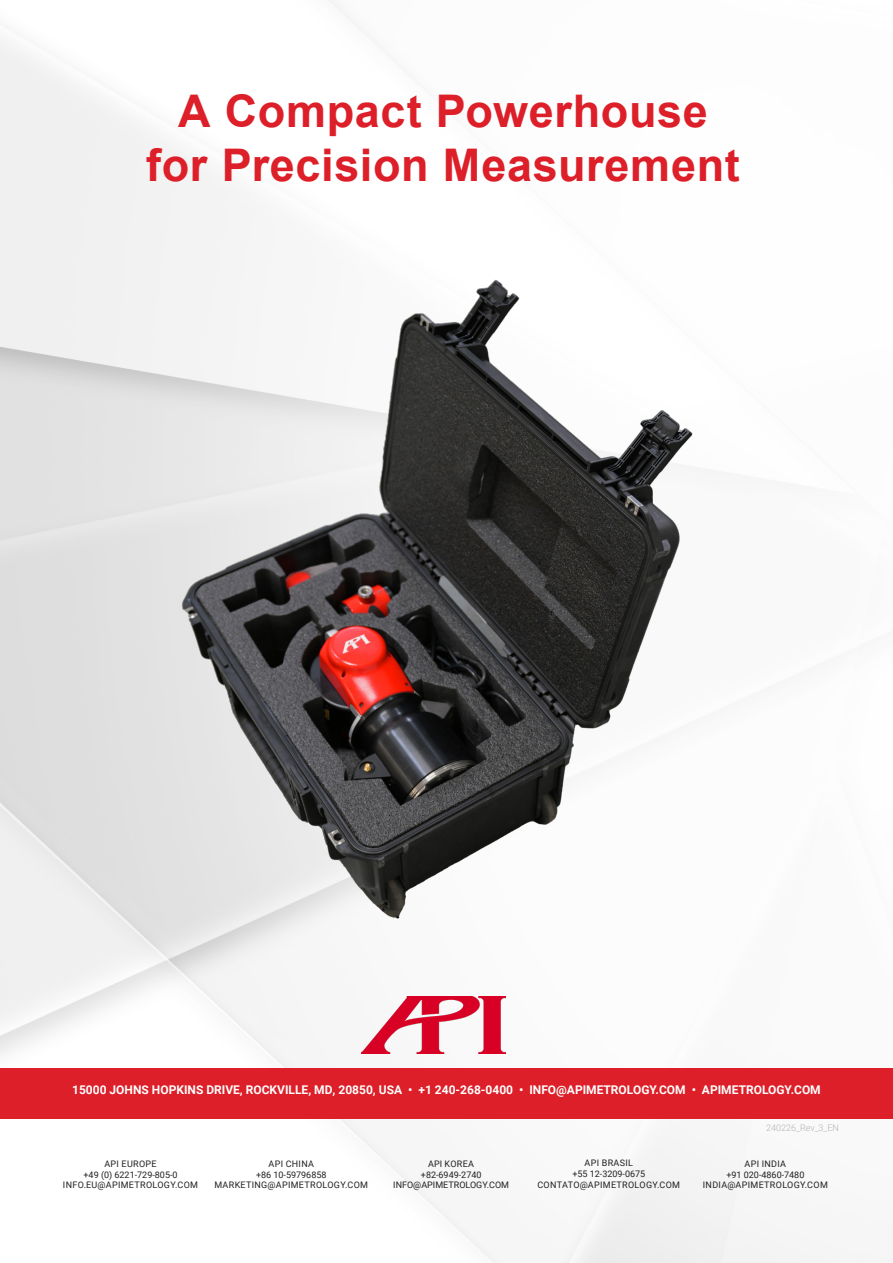
<style>
.page{position:relative;width:893px;height:1263px;background:#fff}
.page>*{position:absolute;margin:0;border:0;box-sizing:border-box;transform-origin:0 0}
.t1{font:700 45px "Arial";letter-spacing:.015em;color:#dc1f28}
.t2{font:700 12px "Roboto";color:#fff}
.t3{font:9px "Roboto";letter-spacing:.035em;color:#231f20}
.t4{font:9px "Roboto";color:#231f20}
.t5{font:300 9px "Roboto";color:#b2b2b2}
</style>
<div class="page">
<img style="left:0;top:0;width:873px;height:1263px">
<div style="left:0;top:1068px;width:893px;height:51px;background:#dc1f28"></div>
<img style="left:362px;top:996px;width:144px;height:57px">
<img style="left:153px;top:261px;width:552px;height:673px">
<p class="t1" style="left:178px;top:80px;width:531px">A Compact Powerhouse</p>
<p class="t1" style="left:146px;top:134px;width:595px">for Precision Measurement</p>
<p class="t2" style="left:72px;top:1081px;width:750px">15000 JOHNS HOPKINS DRIVE, ROCKVILLE, MD, 20850, USA • +1 240-268-0400 • INFO@APIMETROLOGY.COM • APIMETROLOGY.COM</p>
<p class="t3" style="left:104px;top:1157px;width:54px">API EUROPE</p>
<p class="t4" style="left:84px;top:1168px;width:96px">+49 (0) 6221-729-805-0</p>
<p class="t3" style="left:63px;top:1179px;width:137px">INFO.EU@APIMETROLOGY.COM</p>
<p class="t3" style="left:269px;top:1157px;width:47px">API CHINA</p>
<p class="t4" style="left:256px;top:1168px;width:72px">+86 10-59796858</p>
<p class="t3" style="left:214px;top:1179px;width:155px">MARKETING@APIMETROLOGY.COM</p>
<p class="t3" style="left:428px;top:1157px;width:47px">API KOREA</p>
<p class="t4" style="left:421px;top:1168px;width:62px">+82-6949-2740</p>
<p class="t4" style="left:393px;top:1179px;width:117px">INFO@APIMETROLOGY.COM</p>
<p class="t3" style="left:585px;top:1157px;width:50px">API BRASIL</p>
<p class="t4" style="left:572px;top:1168px;width:74px">+55 12-3209-0675</p>
<p class="t3" style="left:537px;top:1178px;width:144px">CONTATO@APIMETROLOGY.COM</p>
<p class="t5" style="left:766px;top:1121px;width:74px">240226_Rev_3_EN</p>
<p class="t3" style="left:745px;top:1157px;width:43px">API INDIA</p>
<p class="t4" style="left:726px;top:1168px;width:80px">+91 020-4860-7480</p>
<p class="t3" style="left:703px;top:1179px;width:126px">INDIA@APIMETROLOGY.COM</p>
</div>
